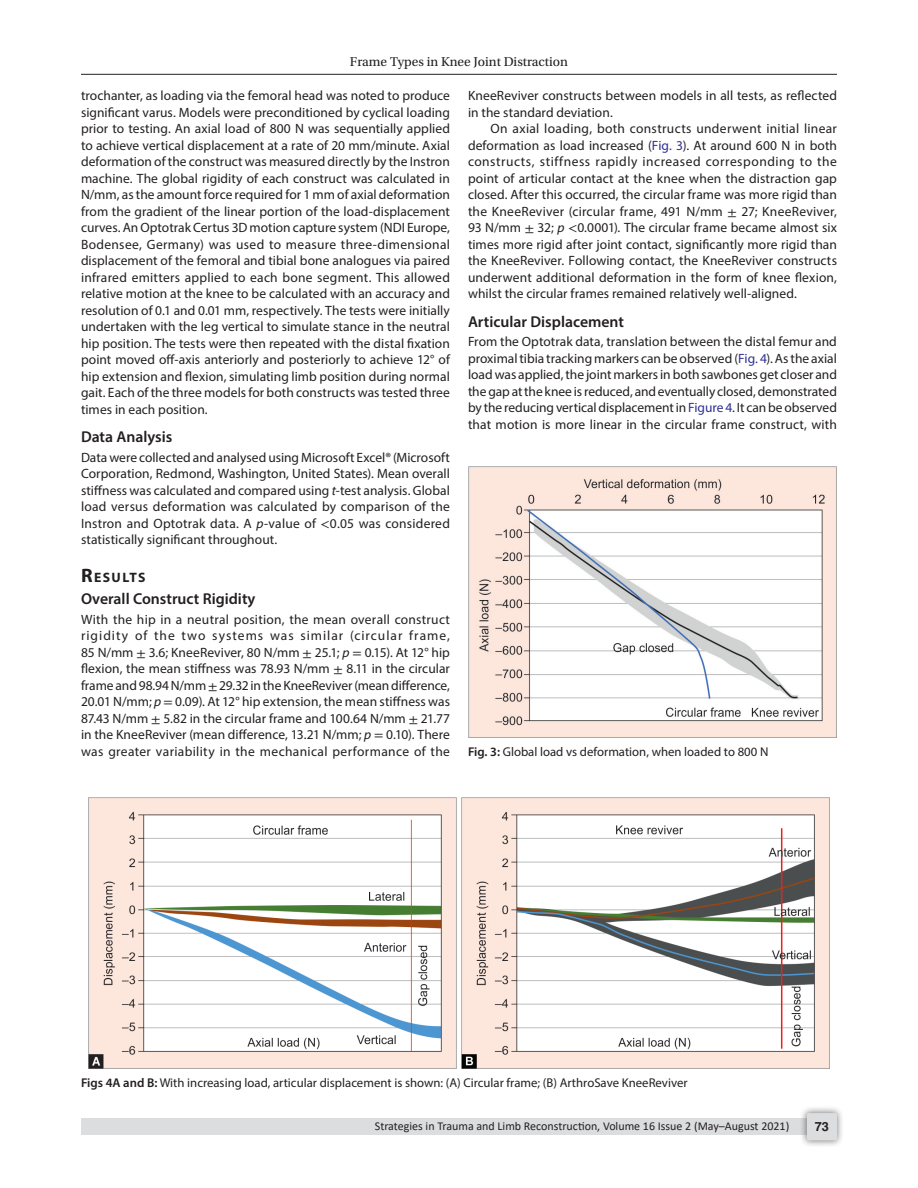
<style>
.page{position:relative;width:918px;height:1188px;background:#fff}
.page>*{position:absolute;margin:0;border:0;box-sizing:border-box;transform-origin:0 0}
.Head-2{font:600 15.75px "Myriad Pro";color:#231f20}
.Head-2-stk{font:600 15.75px "Myriad Pro";color:#231f20}
.Head-1{font:700 13.65px "Myriad Pro";letter-spacing:.105em;color:#231f20}
.Para-NoIndent{font:13.5px/16.5px "Myriad Pro";letter-spacing:.01em;color:#231f20;text-align:justify}
.Para-Indent{font:13.5px/16.5px "Myriad Pro";color:#231f20;text-align:justify}
.t1{font:13.5px "Utopia Std";color:#231f20}
.FigCaption{font:12.75px "Myriad Pro";color:#231f20}
.t2{font:700 12.75px "Helvetica LT Std";color:#231f20}
.t3{font:12px "Calibri";color:#231f20}
.s1{font-style:italic}
.s2{font-family:"STIX General"}
.s3{font-size:19.5px}
.s4{color:#2e3092}
.s5{font-weight:600}
</style>
<div class="page">
<hr style="left:81px;top:74px;width:756px;height:1px;background:#231f20">
<div style="left:81px;top:1119px;width:756px;height:16px;background:#dcdddf"></div>
<div style="left:800px;top:1106px;width:44px;height:41px;background:#231f20;opacity:.61"></div>
<div style="left:807px;top:1113px;width:30px;height:27px;background:#dcdddf;border-radius:2px"></div>
<img style="left:468px;top:466px;width:369px;height:271px">
<img style="left:89px;top:798px;width:740px;height:271px">
<p class="t1" style="left:350px;top:55px;width:220px">Frame Types in Knee Joint Distraction</p>
<p class="Para-NoIndent" style="left:81px;top:87px;width:371px">trochanter, as loading via the femoral head was noted to produce significant varus. Models were preconditioned by cyclical loading prior to testing. An axial load of 800 N was sequentially applied to achieve vertical displacement at a rate of 20 mm/minute. Axial deformation of the construct was measured directly by the Instron machine. The global rigidity of each construct was calculated in N/mm, as the amount force required for 1 mm of axial deformation from the gradient of the linear portion of the load-displacement curves. An Optotrak Certus 3D motion capture system (NDI Europe, Bodensee, Germany) was used to measure three-dimensional displacement of the femoral and tibial bone analogues via paired infrared emitters applied to each bone segment. This allowed relative motion at the knee to be calculated with an accuracy and resolution of 0.1 and 0.01 mm, respectively. The tests were initially undertaken with the leg vertical to simulate stance in the neutral hip position. The tests were then repeated with the distal fixation point moved off-axis anteriorly and posteriorly to achieve 12° of hip extension and flexion, simulating limb position during normal gait. Each of the three models for both constructs was tested three times in each position.</p>
<p class="Head-2" style="left:81px;top:427px;width:93px">Data Analysis</p>
<p class="Para-NoIndent" style="left:81px;top:449px;width:371px">Data were collected and analysed using Microsoft Excel® (Microsoft Corporation, Redmond, Washington, United States). Mean overall stiffness was calculated and compared using <span class="s1">t</span>-test analysis. Global load versus deformation was calculated by comparison of the Instron and Optotrak data. A <span class="s1">p</span>-value of <span class="s2">&lt;</span>0.05 was considered statistically significant throughout.</p>
<p class="Head-1" style="left:81px;top:568px;width:66px"><span class="s3">R</span>ESULTS</p>
<p class="Head-2-stk" style="left:81px;top:589px;width:176px">Overall Construct Rigidity</p>
<p class="Para-NoIndent" style="left:81px;top:611px;width:371px">With the hip in a neutral position, the mean overall construct rigidity of the two systems was similar (circular frame, 85 N/mm <span class="s2">±</span> 3.6; KneeReviver, 80 N/mm <span class="s2">±</span> 25.1; <span class="s1">p</span> <span class="s2">=</span> 0.15). At 12° hip flexion, the mean stiffness was 78.93 N/mm <span class="s2">±</span> 8.11 in the circular frame and 98.94 N/mm <span class="s2">±</span> 29.32 in the KneeReviver (mean difference, 20.01 N/mm; <span class="s1">p</span> <span class="s2">=</span> 0.09). At 12° hip extension, the mean stiffness was 87.43 N/mm <span class="s2">±</span> 5.82 in the circular frame and 100.64 N/mm <span class="s2">±</span> 21.77 in the KneeReviver (mean difference, 13.21 N/mm; <span class="s1">p</span> <span class="s2">=</span> 0.10). There was greater variability in the mechanical performance of the</p>
<p class="Para-NoIndent" style="left:468px;top:87px;width:370px">KneeReviver constructs between models in all tests, as reflected in the standard deviation.</p>
<p class="Para-Indent" style="left:468px;top:120px;width:371px;text-indent:22px">On axial loading, both constructs underwent initial linear deformation as load increased (<span class="s4">Fig. 3</span>). At around 600 N in both constructs, stiffness rapidly increased corresponding to the point of articular contact at the knee when the distraction gap closed. After this occurred, the circular frame was more rigid than the KneeReviver (circular frame, 491 N/mm <span class="s2">±</span> 27; KneeReviver, 93 N/mm <span class="s2">±</span> 32; <span class="s1">p</span> <span class="s2">&lt;</span>0.0001). The circular frame became almost six times more rigid after joint contact, significantly more rigid than the KneeReviver. Following contact, the KneeReviver constructs underwent additional deformation in the form of knee flexion, whilst the circular frames remained relatively well-aligned.</p>
<p class="Head-2" style="left:468px;top:311px;width:158px">Articular Displacement</p>
<p class="Para-NoIndent" style="left:468px;top:333px;width:371px">From the Optotrak data, translation between the distal femur and proximal tibia tracking markers can be observed (<span class="s4">Fig. 4</span>). As the axial load was applied, the joint markers in both sawbones get closer and the gap at the knee is reduced, and eventually closed, demonstrated by the reducing vertical displacement in <span class="s4">Figure 4</span>. It can be observed that motion is more linear in the circular frame construct, with</p>
<p class="FigCaption" style="left:468px;top:744px;width:302px"><span class="s5">Fig. 3:</span> Global load vs deformation, when loaded to 800 N</p>
<p class="FigCaption" style="left:81px;top:1075px;width:608px"><span class="s5">Figs 4A and B:</span> With increasing load, articular displacement is shown: (A) Circular frame; (B) ArthroSave KneeReviver</p>
<p class="t3" style="left:375px;top:1117px;width:416px">Strategies in Trauma and Limb Reconstruction, Volume 16 Issue 2 (May–August 2021)</p>
<p class="t2" style="left:815px;top:1119px;width:16px">73</p>
</div>
